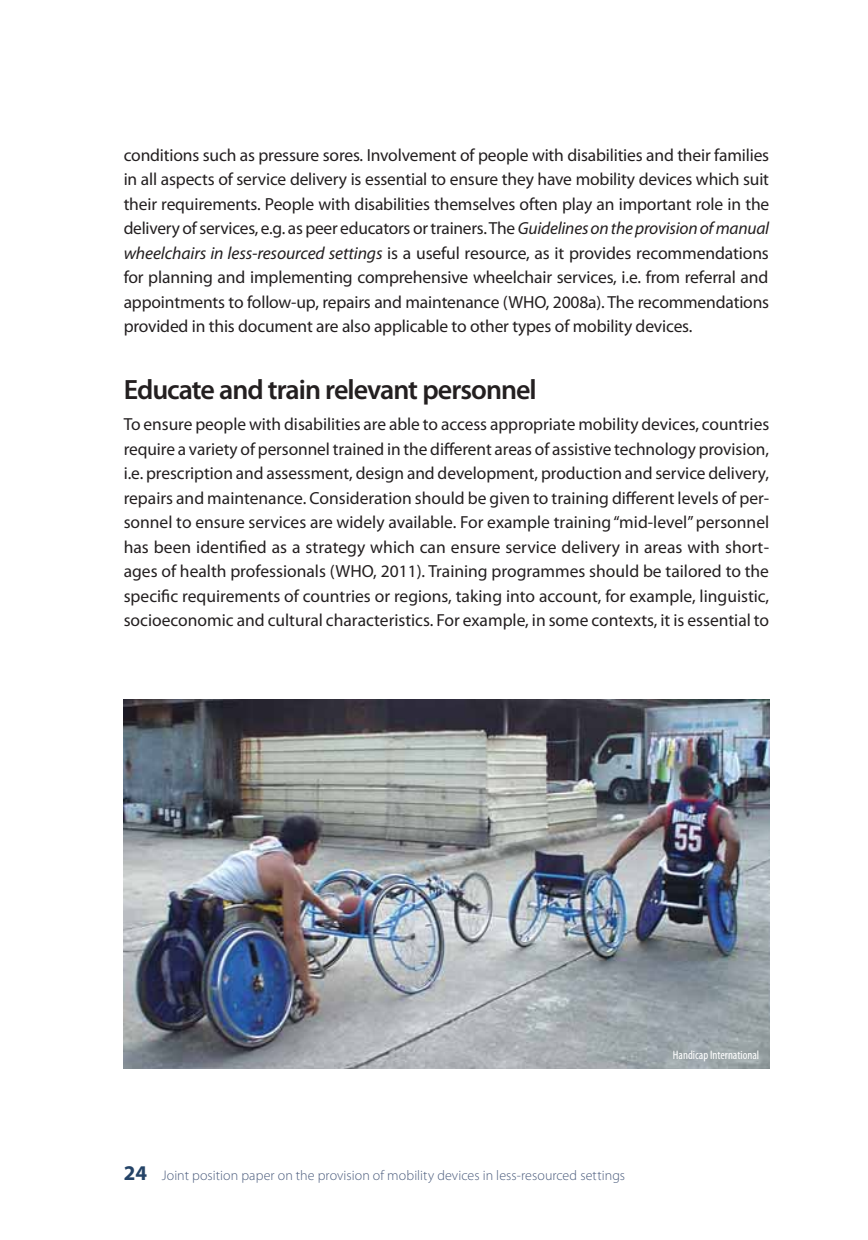
<style>
.page{position:relative;width:868px;height:1240px;background:#fff}
.page>*{position:absolute;margin:0;border:0;box-sizing:border-box;transform-origin:0 0}
.t1{font:600 28px "Myriad Pro";letter-spacing:-.035em;color:#231f20}
.t2{font:17.5px/24.5px "Myriad Pro";letter-spacing:-.005em;color:#231f20;text-align:justify}
.t3{font:300 14px "Myriad Pro";letter-spacing:.005em;color:#4a5b7c}
.t4{font:condensed 12.25px "Myriad Pro";color:#fff}
.s1{font-style:italic}
.s2{font-weight:700;font-size:21px;color:#244367}
</style>
<div class="page">
<img style="left:124px;top:700px;width:644px;height:368px">
<p class="t2" style="left:124px;top:144px;width:647px">conditions such as pressure sores. Involvement of people with disabilities and their families in all aspects of service delivery is essential to ensure they have mobility devices which suit their requirements. People with disabilities themselves often play an important role in the delivery of services, e.g. as peer educators or trainers. The <span class="s1">Guidelines on the provision of manual wheelchairs in less-resourced settings</span> is a useful resource, as it provides recommendations for planning and implementing comprehensive wheelchair services, i.e. from referral and appointments to follow-up, repairs and maintenance (WHO, 2008a). The recommendations provided in this document are also applicable to other types of mobility devices.</p>
<h1 class="t1" style="left:124px;top:379px;width:414px">Educate and train relevant personnel</h1>
<p class="t2" style="left:124px;top:414px;width:647px">To ensure people with disabilities are able to access appropriate mobility devices, countries require a variety of personnel trained in the different areas of assistive technology provision, i.e. prescription and assessment, design and development, production and service delivery, repairs and maintenance. Consideration should be given to training different levels of per&shy;sonnel to ensure services are widely available. For example training “mid-level” personnel has been identified as a strategy which can ensure service delivery in areas with short&shy;ages of health professionals (WHO, 2011). Training programmes should be tailored to the specific requirements of countries or regions, taking into account, for example, linguistic, socioeconomic and cultural characteristics. For example, in some contexts, it is essential to</p>
<p class="t3" style="left:124px;top:1170px;width:503px"><span class="s2">24</span> Joint position paper on the provision of mobility devices in less-resourced settings</p>
<p class="t4" style="left:672px;top:1049px;width:88px">Handicap International</p>
</div>
